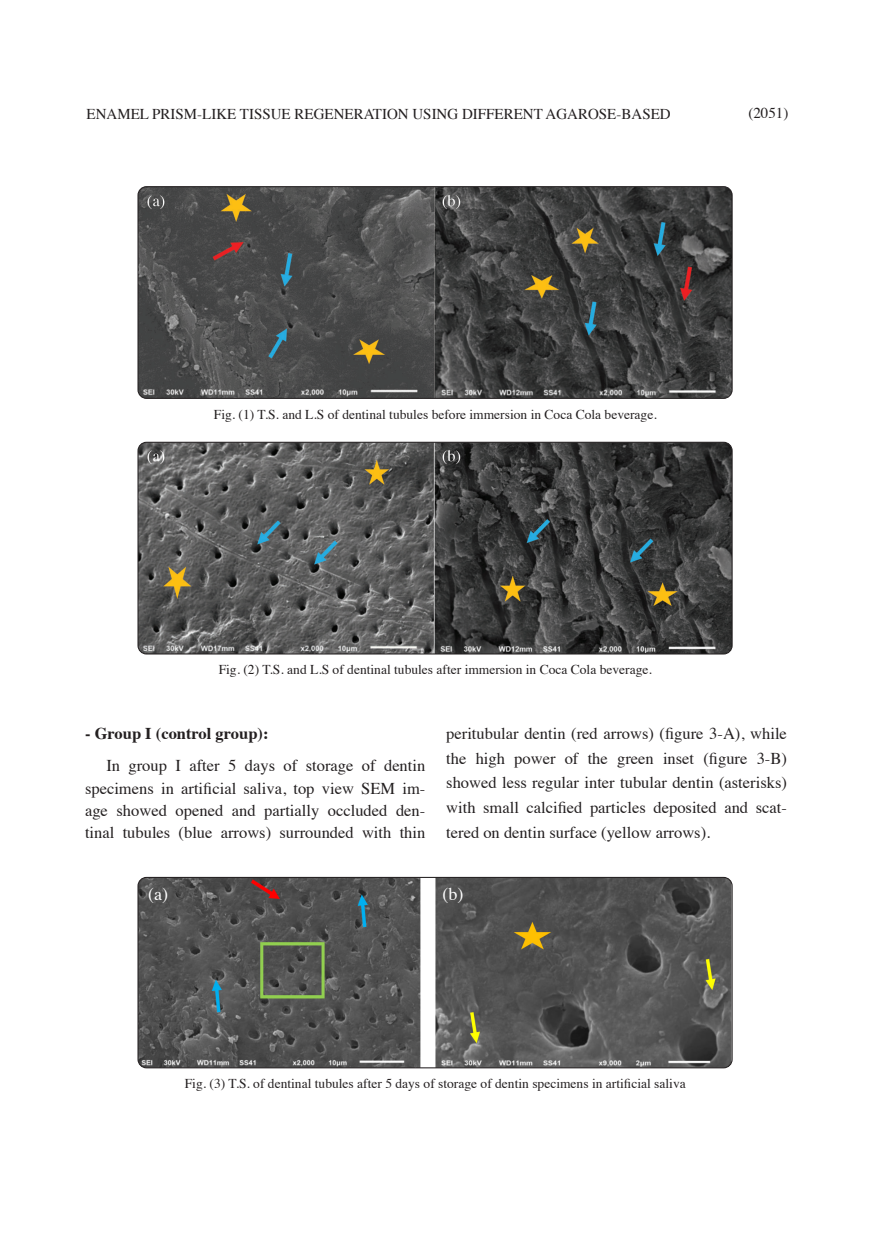
<style>
.page{position:relative;width:872px;height:1234px;background:#fff}
.page>*{position:absolute;margin:0;border:0;box-sizing:border-box;transform-origin:0 0}
.t1{font:18px "Times";color:#fff}
.t2{font:16.5px/24.9px "Times";color:#231f20;text-align:justify}
.adress{font:700 16.5px "Times";color:#231f20}
.t3{font:15px "Times";color:#231f20}
.fig{font:13.5px "Times";color:#231f20}
</style>
<div class="page">
<img style="left:139px;top:187px;width:593px;height:211px">
<div style="left:137px;top:186px;width:595px;height:213px;border:1px solid #231f20;border-radius:9px"></div>
<img style="left:138px;top:443px;width:594px;height:210px">
<div style="left:137px;top:441px;width:595px;height:213px;border:1px solid #231f20;border-radius:9px"></div>
<img style="left:139px;top:878px;width:592px;height:189px">
<div style="left:137px;top:876px;width:595px;height:192px;border:1px solid #231f20;border-radius:9px"></div>
<p class="t3" style="left:86px;top:100px;width:585px">ENAMEL PRISM-LIKE TISSUE REGENERATION USING DIFFERENT AGAROSE-BASED</p>
<p class="t3" style="left:748px;top:98px;width:41px">(2051)</p>
<p class="fig" style="left:214px;top:401px;width:444px">Fig. (1) T.S. and L.S of dentinal tubules before immersion in Coca Cola beverage.</p>
<p class="fig" style="left:219px;top:657px;width:434px">Fig. (2) T.S. and L.S of dentinal tubules after immersion in Coca Cola beverage.</p>
<p class="adress" style="left:85px;top:717px;width:185px">- Group I (control group):</p>
<p class="t2" style="left:85px;top:753px;width:342px;line-height:22.2px;text-indent:21px">In group I after 5 days of storage of dentin specimens in artificial saliva, top view SEM im&shy;age showed opened and partially occluded den&shy;tinal tubules (blue arrows) surrounded with thin</p>
<p class="t2" style="left:446px;top:719px;width:342px">peritubular dentin (red arrows) (figure 3-A), while the high power of the green inset (figure 3-B) showed less regular inter tubular dentin (asterisks) with small calcified particles deposited and scat&shy;tered on dentin surface (yellow arrows).</p>
<p class="t1" style="left:148px;top:877px;width:21px">(a)</p>
<p class="t1" style="left:442px;top:877px;width:22px">(b)</p>
<p class="fig" style="left:185px;top:1070px;width:502px">Fig. (3) T.S. of dentinal tubules after 5 days of storage of dentin specimens in artificial saliva</p>
</div>
